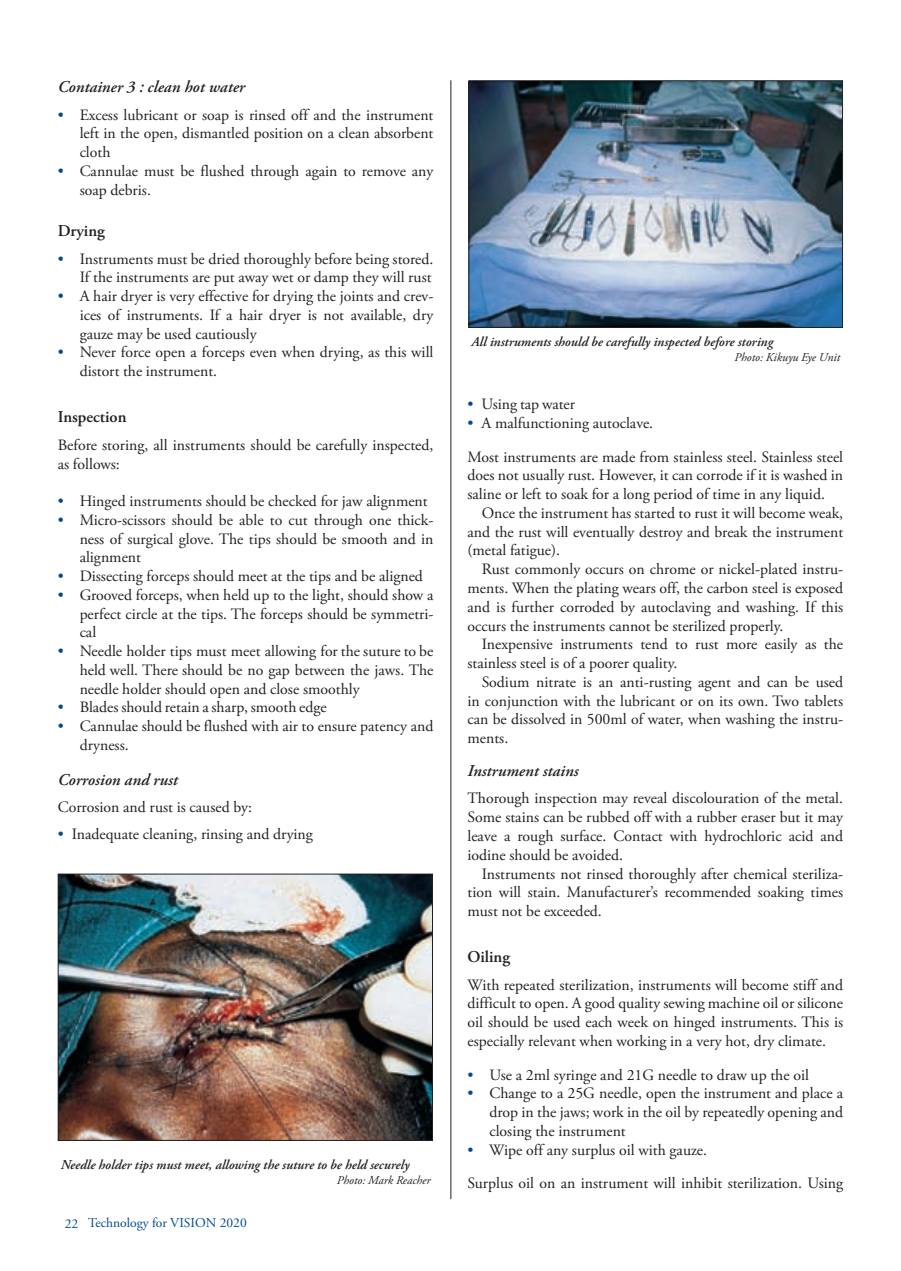
<style>
.page{position:relative;width:901px;height:1271px;background:#fff}
.page>*{position:absolute;margin:0;border:0;box-sizing:border-box;transform-origin:0 0}
.t1{font:italic 600 16.5px "Adobe Garamond Pro";color:#231f20}
.t2{font:600 16.5px "Adobe Garamond Pro";color:#231f20}
.t3{font:15.75px/18.8px "Adobe Garamond Pro";color:#231f20;text-align:justify}
.t4{font:italic 600 13.5px "Adobe Garamond Pro";color:#231f20}
.t5{font:13.5px "Adobe Garamond Pro";color:#014a91}
.t6{font:italic 12px "Adobe Garamond Pro";color:#231f20}
.s1{color:#014a91}
</style>
<div class="page">
<hr style="left:450px;top:80px;width:1px;height:1119px;background:#231f20">
<img style="left:470px;top:82px;width:370px;height:244px">
<div style="left:468px;top:80px;width:374px;height:248px;border:1px solid #231f20"></div>
<img style="left:60px;top:875px;width:370px;height:263px">
<div style="left:58px;top:873px;width:374px;height:267px;border:1px solid #231f20"></div>
<p class="t1" style="left:58px;top:78px;width:189px">Container 3 : clean hot water</p>
<p class="t3" style="left:80px;top:106px;width:355px;text-indent:-22px"><span class="s1">•</span> Excess lubricant or soap is rinsed off and the instrument left in the open, dismantled position on a clean absorbent cloth</p>
<p class="t3" style="left:80px;top:162px;width:355px;text-indent:-22px"><span class="s1">•</span> Cannulae must be flushed through again to remove any soap debris.</p>
<p class="t2" style="left:58px;top:221px;width:49px">Drying</p>
<p class="t3" style="left:58px;top:250px;width:377px;text-align:right"><span class="s1">•</span> Instruments must be dried thoroughly before being stored.<br>If the instruments are put away wet or damp they will rust</p>
<p class="t3" style="left:80px;top:287px;width:355px;text-indent:-22px"><span class="s1">•</span> A hair dryer is very effective for drying the joints and crev&shy;ices of instruments. If a hair dryer is not available, dry gauze may be used cautiously</p>
<p class="t3" style="left:80px;top:343px;width:355px;text-indent:-22px"><span class="s1">•</span> Never force open a forceps even when drying, as this will distort the instrument.</p>
<p class="t2" style="left:58px;top:407px;width:70px">Inspection</p>
<p class="t3" style="left:58px;top:436px;width:377px">Before storing, all instruments should be carefully inspected, as follows:</p>
<p class="t3" style="left:58px;top:492px;width:371px"><span class="s1">•</span> Hinged instruments should be checked for jaw alignment</p>
<p class="t3" style="left:80px;top:511px;width:355px;text-indent:-22px"><span class="s1">•</span> Micro-scissors should be able to cut through one thick&shy;ness of surgical glove. The tips should be smooth and in alignment</p>
<p class="t3" style="left:58px;top:567px;width:366px"><span class="s1">•</span> Dissecting forceps should meet at the tips and be aligned</p>
<p class="t3" style="left:80px;top:586px;width:355px;text-indent:-22px"><span class="s1">•</span> Grooved forceps, when held up to the light, should show a perfect circle at the tips. The forceps should be symmetri&shy;cal</p>
<p class="t3" style="left:80px;top:642px;width:355px;text-indent:-22px"><span class="s1">•</span> Needle holder tips must meet allowing for the suture to be held well. There should be no gap between the jaws. The needle holder should open and close smoothly</p>
<p class="t3" style="left:58px;top:698px;width:270px"><span class="s1">•</span> Blades should retain a sharp, smooth edge</p>
<p class="t3" style="left:80px;top:717px;width:355px;text-indent:-22px"><span class="s1">•</span> Cannulae should be flushed with air to ensure patency and dryness.</p>
<p class="t1" style="left:58px;top:770px;width:122px">Corrosion and rust</p>
<p class="t3" style="left:58px;top:798px;width:196px">Corrosion and rust is caused by:</p>
<p class="t3" style="left:58px;top:824px;width:256px"><span class="s1">•</span> Inadequate cleaning, rinsing and drying</p>
<p class="t4" style="left:61px;top:1157px;width:350px">Needle holder tips must meet, allowing the suture to be held securely</p>
<p class="t6" style="left:337px;top:1173px;width:95px">Photo: Mark Reacher</p>
<p class="t5" style="left:65px;top:1214px;width:183px">22 Technology for VISION 2020</p>
<p class="t4" style="left:471px;top:334px;width:303px">All instruments should be carefully inspected before storing</p>
<p class="t6" style="left:734px;top:350px;width:107px">Photo: Kikuyu Eye Unit</p>
<p class="t3" style="left:467px;top:395px;width:109px"><span class="s1">•</span> Using tap water</p>
<p class="t3" style="left:467px;top:406px;width:377px;line-height:33.8px"><span class="s1">•</span> A malfunctioning autoclave.<br>Most instruments are made from stainless steel. Stainless steel</p>
<p class="t3" style="left:467px;top:466px;width:377px">does not usually rust. However, it can corrode if it is washed in saline or left to soak for a long period of time in any liquid.</p>
<p class="t3" style="left:467px;top:504px;width:377px;text-indent:14px">Once the instrument has started to rust it will become weak, and the rust will eventually destroy and break the instrument (metal fatigue).</p>
<p class="t3" style="left:467px;top:560px;width:377px;text-indent:14px">Rust commonly occurs on chrome or nickel-plated instru&shy;ments. When the plating wears off, the carbon steel is exposed and is further corroded by autoclaving and washing. If this occurs the instruments cannot be sterilized properly.</p>
<p class="t3" style="left:467px;top:635px;width:377px;text-indent:14px">Inexpensive instruments tend to rust more easily as the stainless steel is of a poorer quality.</p>
<p class="t3" style="left:467px;top:673px;width:377px;text-indent:14px">Sodium nitrate is an anti-rusting agent and can be used in conjunction with the lubricant or on its own. Two tablets can be dissolved in 500ml of water, when washing the instru&shy;ments.</p>
<p class="t1" style="left:467px;top:761px;width:112px">Instrument stains</p>
<p class="t3" style="left:467px;top:789px;width:377px">Thorough inspection may reveal discolouration of the metal.<br>Some stains can be rubbed off with a rubber eraser but it may leave a rough surface. Contact with hydrochloric acid and iodine should be avoided.</p>
<p class="t3" style="left:467px;top:864px;width:377px;text-indent:14px">Instruments not rinsed thoroughly after chemical steriliza&shy;tion will stain. Manufac-turer’s recommended soaking times must not be exceeded.</p>
<p class="t2" style="left:467px;top:947px;width:44px">Oiling</p>
<p class="t3" style="left:467px;top:975px;width:377px">With repeated sterilization, instruments will become stiff and difficult to open. A good quality sewing machine oil or silicone oil should be used each week on hinged instruments. This is especially relevant when working in a very hot, dry climate.</p>
<p class="t3" style="left:467px;top:1065px;width:343px"><span class="s1">•</span> Use a 2ml syringe and 21G needle to draw up the oil</p>
<p class="t3" style="left:489px;top:1084px;width:355px;text-indent:-22px"><span class="s1">•</span> Change to a 25G needle, open the instrument and place a drop in the jaws; work in the oil by repeatedly opening and closing the instrument</p>
<p class="t3" style="left:467px;top:1133px;width:377px;line-height:33.8px"><span class="s1">•</span> Wipe off any surplus oil with gauze.<br>Surplus oil on an instrument will inhibit sterilization. Using</p>
</div>
